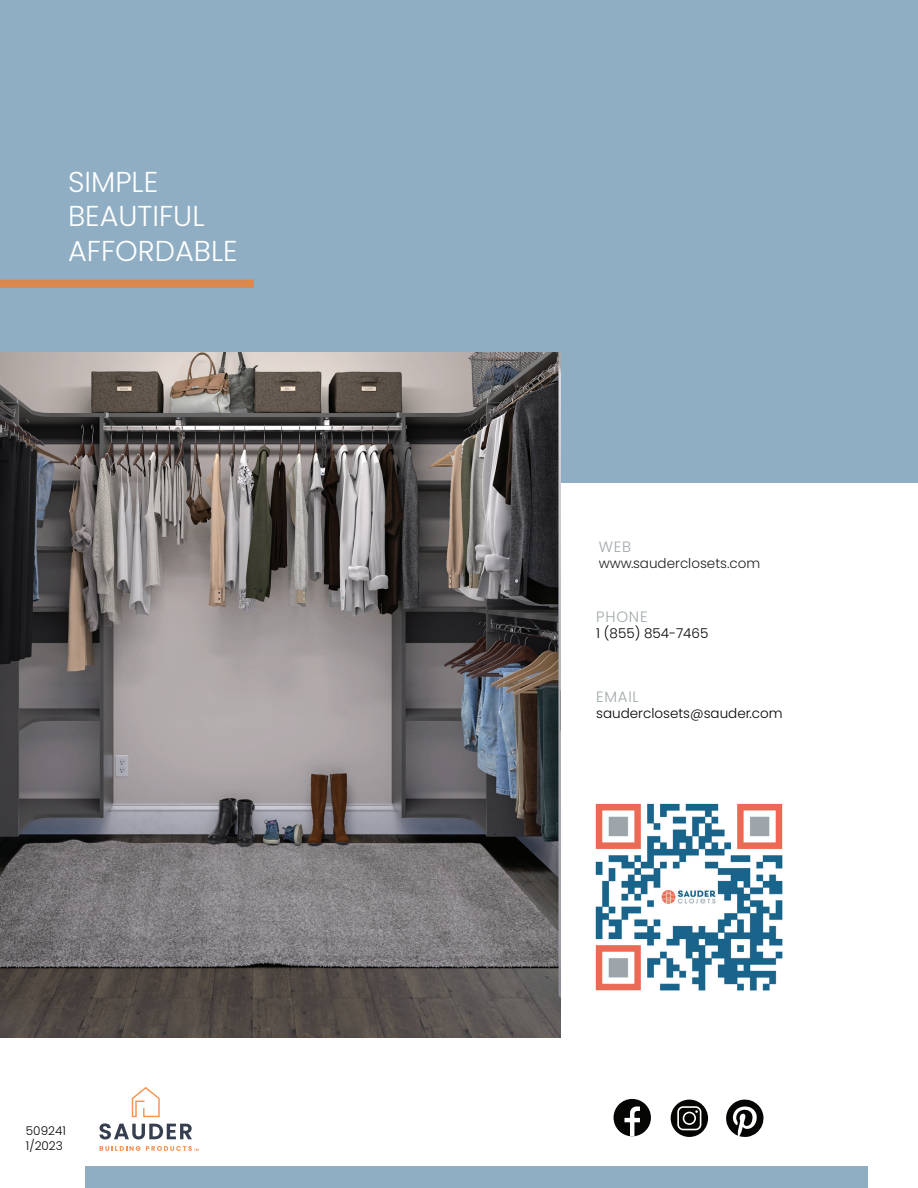
<style>
.page{position:relative;width:918px;height:1188px;background:#fff}
.page>*{position:absolute;margin:0;border:0;box-sizing:border-box;transform-origin:0 0}
.t1{font:300 28.8px/34.5px "Poppins";color:#fff}
.t2{font:300 15px "Poppins";letter-spacing:.05em;color:#a1a9ac}
.t3{font:300 13.5px "Poppins";color:#050504}
.t4{font:300 13.5px "Poppins";color:#231f20}
.t5{font:300 12px/14.4px "Poppins";color:#050504}
</style>
<div class="page">
<div style="left:0;top:0;width:918px;height:483px;background:#90aec3"></div>
<svg style="left:132px;top:1087px;width:28px;height:30px"></svg>
<svg style="left:99px;top:1123px;width:93px;height:16px"></svg>
<svg style="left:100px;top:1146px;width:40px;height:5px"></svg>
<svg style="left:146px;top:1146px;width:53px;height:5px"></svg>
<div style="left:85px;top:1166px;width:782px;height:22px;background:#90aec3"></div>
<svg style="left:0;top:280px;width:254px;height:8px;background:#d88854"></svg>
<img style="left:0;top:353px;width:560px;height:684px">
<img style="left:595px;top:803px;width:188px;height:188px">
<svg style="left:613px;top:1099px;width:38px;height:37px"></svg>
<svg style="left:670px;top:1100px;width:38px;height:37px"></svg>
<svg style="left:677px;top:1106px;width:24px;height:24px"></svg>
<svg style="left:726px;top:1099px;width:38px;height:38px"></svg>
<h1 class="t1" style="left:68px;top:164px;width:171px">SIMPLE<br>BEAUTIFUL<br>AFFORDABLE</h1>
<p class="t5" style="left:26px;top:1124px;width:42px">509241<br>1/2023</p>
<p class="t2" style="left:599px;top:538px;width:34px">WEB</p>
<p class="t4" style="left:599px;top:555px;width:163px">www.sauderclosets.com</p>
<p class="t2" style="left:596px;top:608px;width:53px">PHONE</p>
<p class="t3" style="left:596px;top:625px;width:114px">1 (855) 854-7465</p>
<p class="t2" style="left:596px;top:688px;width:44px">EMAIL</p>
<p class="t3" style="left:596px;top:705px;width:188px">sauderclosets@sauder.com</p>
</div>
